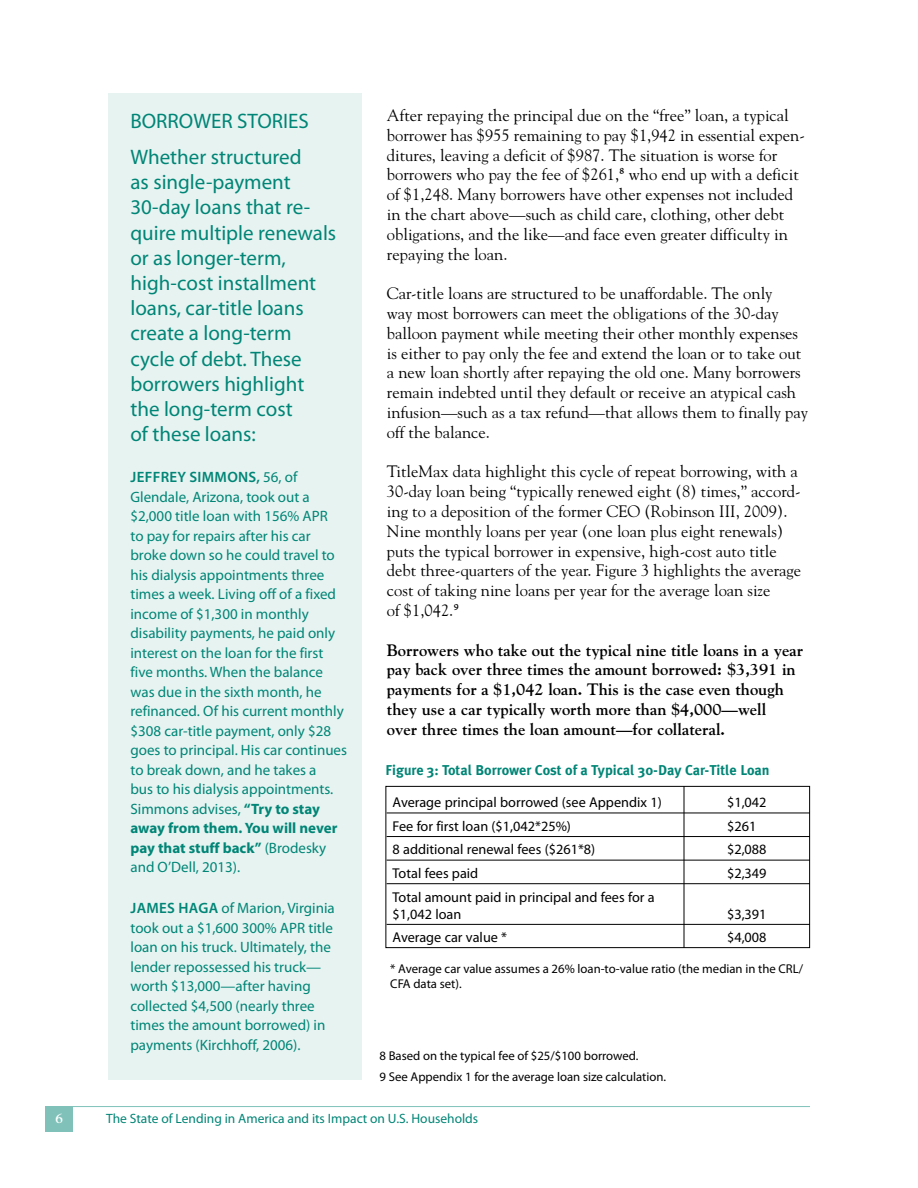
<style>
.page{position:relative;width:918px;height:1188px;background:#fff}
.page>*{position:absolute;margin:0;border:0;box-sizing:border-box;transform-origin:0 0}
.t1{font:21px/25.2px "Myriad Pro";color:#008576}
.t2{font:16.5px/19.8px "Goudy";color:#000}
.t3{font:700 16.5px/19.8px "Goudy";color:#000}
.t4{font:15px/19.5px "Myriad Pro";color:#008576}
.t5{font:14.25px/17.1px "Myriad Pro";color:#000}
.t6{font:700 14.25px "Meta Plus";color:#008576}
.t7{font:13.5px "Myriad Pro";color:#008576}
.t8{font:700 13.5px "Goudy";color:#fff}
.t9{font:12.75px/20.7px "Myriad Pro";color:#000}
.s1{font-weight:600}
.s2{font-weight:700}
.s3{font-family:"Adobe Jenson Pro"}
</style>
<div class="page">
<div style="left:46px;top:1107px;width:27px;height:25px;background:#80c2ba"></div>
<hr style="left:46px;top:1106px;width:764px;height:1px;background:#80c2ba">
<div style="left:109px;top:94px;width:253px;height:986px;background:#e6f3f1"></div>
<div style="left:386px;top:786px;width:424px;height:162px;border:1px solid #000"></div>
<hr style="left:387px;top:813px;width:423px;height:1px;background:#000">
<hr style="left:387px;top:836px;width:423px;height:1px;background:#000">
<hr style="left:387px;top:860px;width:423px;height:1px;background:#000">
<hr style="left:387px;top:883px;width:423px;height:1px;background:#000">
<hr style="left:387px;top:924px;width:423px;height:1px;background:#000">
<hr style="left:684px;top:786px;width:1px;height:162px;background:#000">
<p class="t1" style="left:130px;top:103px;width:180px;line-height:36px">BORROWER STORIES<br>Whether structured</p>
<p class="t1" style="left:130px;top:169px;width:207px">as single-payment<br>30-day loans that re&shy;quire multiple renewals or as longer-term, high-cost installment loans, car-title loans create a long-term cycle of debt. These borrowers highlight the long-term cost<br>of these loans:</p>
<p class="t4" style="left:130px;top:467px;width:218px"><span class="s1">JEFFREY SIMMONS,</span> 56, of<br>Glendale, Arizona, took out a $2,000 title loan with 156% APR<br>to pay for repairs after his car broke down so he could travel to his dialysis appointments three times a week. Living off of a fixed income of $1,300 in monthly disability payments, he paid only interest on the loan for the first five months. When the balance was due in the sixth month, he refinanced. Of his current monthly $308 car-title payment, only $28 goes to principal. His car continues to break down, and he takes a<br>bus to his dialysis appointments.<br>Simmons advises, <span class="s2">“Try to stay away from them. You will never pay that stuff back”</span> (Brodesky and O’Dell, 2013).</p>
<p class="t4" style="left:130px;top:898px;width:206px"><span class="s1">JAMES HAGA</span> of Marion, Virginia took out a $1,600 300% APR title loan on his truck. Ultimately, the lender repossessed his truck— worth $13,000—after having collected $4,500 (nearly three times the amount borrowed) in payments (Kirchhoff, 2006).</p>
<p class="t2" style="left:387px;top:105px;width:419px">After repaying the principal due on the “free” loan, a typical borrower has $955 remaining to pay $1,942 in essential expen&shy;ditures, leaving a deficit of $987. The situation is worse for borrowers who pay the fee of $261,<span class="s3">8</span> who end up with a deficit of $1,248. Many borrowers have other expenses not included in the chart above—such as child care, clothing, other debt obligations, and the like—and face even greater difficulty in repaying the loan.</p>
<p class="t2" style="left:387px;top:283px;width:423px">Car-title loans are structured to be unaffordable. The only<br>way most borrowers can meet the obligations of the 30-day balloon payment while meeting their other monthly expenses is either to pay only the fee and extend the loan or to take out a new loan shortly after repaying the old one. Many borrowers remain indebted until they default or receive an atypical cash infusion—such as a tax refund—that allows them to finally pay off the balance.</p>
<p class="t2" style="left:387px;top:461px;width:416px">TitleMax data highlight this cycle of repeat borrowing, with a 30-day loan being “typically renewed eight (8) times,” accord&shy;ing to a deposition of the former CEO (Robinson III, 2009).<br>Nine monthly loans per year (one loan plus eight renewals) puts the typical borrower in expensive, high-cost auto title debt three-quarters of the year. Figure 3 highlights the average cost of taking nine loans per year for the average loan size<br>of $1,042.<span class="s3">9</span></p>
<p class="t3" style="left:387px;top:640px;width:418px">Borrowers who take out the typical nine title loans in a year pay back over three times the amount borrowed: $3,391 in payments for a $1,042 loan. This is the case even though they use a car typically worth more than $4,000—well<br>over three times the loan amount—for collateral.</p>
<p class="t6" style="left:386px;top:761px;width:386px">Figure 3: Total Borrower Cost of a Typical 30-Day Car-Title Loan</p>
<p class="t5" style="left:393px;top:794px;width:271px">Average principal borrowed (see Appendix 1)</p>
<p class="t5" style="left:727px;top:794px;width:41px">$1,042</p>
<p class="t5" style="left:393px;top:817px;width:180px">Fee for first loan ($1,042*25%)</p>
<p class="t5" style="left:727px;top:817px;width:31px">$261</p>
<p class="t5" style="left:393px;top:841px;width:204px">8 additional renewal fees ($261*8)</p>
<p class="t5" style="left:727px;top:841px;width:41px">$2,088</p>
<p class="t5" style="left:393px;top:864px;width:87px">Total fees paid</p>
<p class="t5" style="left:727px;top:864px;width:41px">$2,349</p>
<p class="t5" style="left:393px;top:888px;width:264px">Total amount paid in principal and fees for a $1,042 loan</p>
<p class="t5" style="left:727px;top:905px;width:41px">$3,391</p>
<p class="t5" style="left:393px;top:929px;width:116px">Average car value *</p>
<p class="t5" style="left:727px;top:929px;width:41px">$4,008</p>
<p class="t9" style="left:390px;top:960px;width:414px;line-height:15.3px">* Average car value assumes a 26% loan-to-value ratio (the median in the CRL/<br>CFA data set).</p>
<p class="t9" style="left:380px;top:1045px;width:288px">8 Based on the typical fee of $25/$100 borrowed.<br>9 See Appendix 1 for the average loan size calculation.</p>
<p class="t8" style="left:55px;top:1110px;width:9px">6</p>
<p class="t7" style="left:106px;top:1111px;width:374px">The State of Lending in America and its Impact on U.S. Households</p>
</div>
